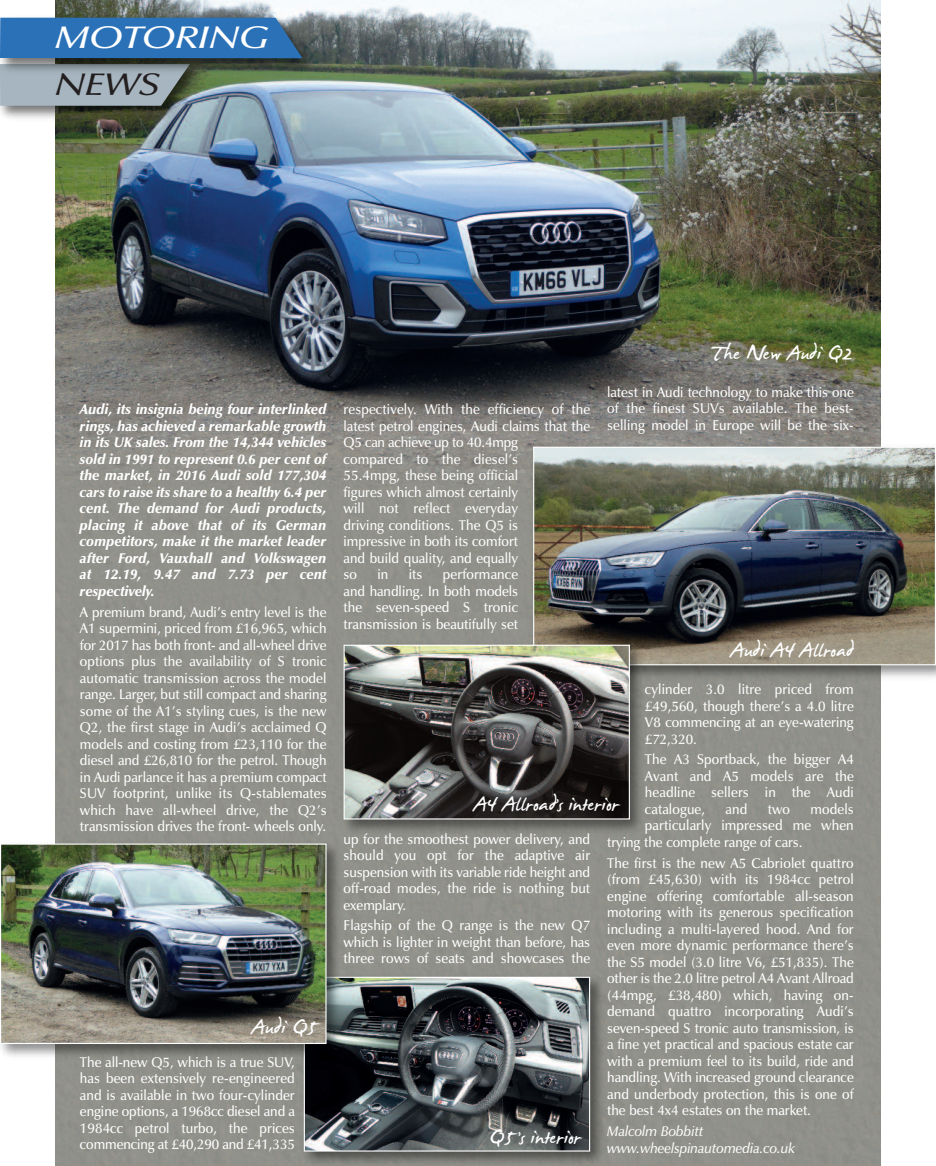
<style>
.page{position:relative;width:936px;height:1166px;background:#fff}
.page>*{position:absolute;margin:0;border:0;box-sizing:border-box;transform-origin:0 0}
.t1{font:33px "James Fajardo";color:#fff}
.t2{font:italic 600 31.5px "Zapf Humanist 601 BT";color:#fff;scale:1.29 1}
.t3{font:italic 600 31.5px "Zapf Humanist 601 BT";color:#231f20;scale:1.29 1}
.t4{font:600 14.25px/16.5px "Zapf Humanist 601 BT";letter-spacing:.01em;color:#fff;text-align:justify;scale:.95 1}
.t5{font:italic 900 14.25px/16.5px "Zapf Humanist 601 BT";letter-spacing:.01em;color:#fff;text-align:justify;scale:.95 1}
.t6{font:italic 600 14.25px/16.5px "Zapf Humanist 601 BT";color:#fff;scale:.95 1}
</style>
<div class="page">
<img style="left:55px;top:0;width:825px;height:1165px">
<img style="left:0;top:78px;width:209px;height:47px">
<svg style="left:0;top:78px;width:190px;height:28px;background:#9ba9b0"></svg>
<img style="left:0;top:12px;width:322px;height:66px">
<div style="left:0;top:18px;width:302px;height:40px;background:#2a71b8"></div>
<img style="left:297px;top:969px;width:312px;height:196px">
<img style="left:306px;top:978px;width:282px;height:171px">
<div style="left:304px;top:976px;width:286px;height:175px;border:1px solid #fff"></div>
<img style="left:0;top:837px;width:345px;height:226px">
<img style="left:2px;top:845px;width:322px;height:196px">
<div style="left:0;top:843px;width:326px;height:200px;border:1px solid #fff"></div>
<img style="left:526px;top:440px;width:409px;height:244px">
<img style="left:535px;top:448px;width:398px;height:215px">
<div style="left:533px;top:446px;width:402px;height:219px;border:1px solid #fff"></div>
<img style="left:337px;top:637px;width:312px;height:201px">
<img style="left:345px;top:646px;width:283px;height:171px">
<div style="left:343px;top:644px;width:287px;height:175px;border:1px solid #fff"></div>
<h2 class="t2" style="left:55px;top:24px;width:167px">MOTORING</h2>
<h2 class="t3" style="left:56px;top:71px;width:82px">NEWS</h2>
<p class="t5" style="left:80px;top:402px;width:261px">Audi, its insignia being four interlinked rings, has achieved a remarkable growth in its UK sales. From the 14,344 vehicles sold in 1991 to represent 0.6 per cent of the market, in 2016 Audi sold 177,304 cars to raise its share to a healthy 6.4 per cent. The demand for Audi products, placing it above that of its German competitors, make it the market leader after Ford, Vauxhall and Volkswagen at 12.19, 9.47 and 7.73 per cent respectively.</p>
<p class="t4" style="left:80px;top:605px;width:261px">A premium brand, Audi’s entry level is the A1 supermini, priced from £16,965, which for 2017 has both front- and all-wheel drive options plus the availability of S tronic automatic transmission across the model range. Larger, but still compact and sharing some of the A1’s styling cues, is the new Q2, the first stage in Audi’s acclaimed Q models and costing from £23,110 for the diesel and £26,810 for the petrol. Though in Audi parlance it has a premium compact SUV footprint, unlike its Q-stablemates which have all-wheel drive, the Q2’s transmission drives the front- wheels only.</p>
<h1 class="t1" style="left:251px;top:1010px;width:68px">Audi Q5</h1>
<p class="t4" style="left:80px;top:1054px;width:228px">The all-new Q5, which is a true SUV, has been extensively re-engineered and is available in two four-cylinder engine options, a 1968cc diesel and a 1984cc petrol turbo, the prices commencing at £40,290 and £41,335</p>
<p class="t4" style="left:343px;top:402px;width:261px;text-align:left">respectively. With the efficiency of the latest petrol engines, Audi claims that the<br>Q5 can achieve up to 40.4mpg<br>compared to the diesel’s<br>55.4mpg, these being official<br>figures which almost certainly<br>will not reflect everyday<br>driving conditions. The Q5 is<br>impressive in both its comfort<br>and build quality, and equally<br>so</p>
<p class="t4" style="left:343px;top:567px;width:185px;text-indent:99px">performance and handling. In both models the seven-speed S tronic transmission is beautifully set</p>
<p class="t4" style="left:377px;top:567px;width:13px">in</p>
<p class="t4" style="left:408px;top:567px;width:16px">its</p>
<h1 class="t1" style="left:711px;top:336px;width:142px">The New Audi Q2</h1>
<p class="t4" style="left:607px;top:385px;width:261px">latest in Audi technology to make this one of the finest SUVs available. The best&shy;selling model in Europe will be the six-</p>
<h1 class="t1" style="left:730px;top:633px;width:125px">Audi A4 Allroad</h1>
<p class="t4" style="left:645px;top:682px;width:221px">cylinder 3.0 litre priced from £49,560, though there’s a 4.0 litre V8 commencing at an eye-watering £72,320.</p>
<p class="t4" style="left:645px;top:752px;width:221px">The A3 Sportback, the bigger A4<br>Avant and A5 models are the headline sellers in the Audi catalogue,</p>
<h1 class="t1" style="left:473px;top:786px;width:147px">A4 Allroad<sup>,</sup>s interior</h1>
<p class="t4" style="left:725px;top:802px;width:24px">and</p>
<p class="t4" style="left:767px;top:802px;width:25px">two</p>
<p class="t4" style="left:810px;top:802px;width:47px">models</p>
<p class="t4" style="left:645px;top:818px;width:221px">particularly impressed me when</p>
<p class="t4" style="left:607px;top:835px;width:207px">trying the complete range of cars.</p>
<p class="t4" style="left:607px;top:855px;width:261px">The first is the new A5 Cabriolet quattro (from £45,630) with its 1984cc petrol engine offering comfortable all-season motoring with its generous specification including a multi-layered hood. And for even more dynamic performance there’s the S5 model (3.0 litre V6, £51,835). The other is the 2.0 litre petrol A4 Avant Allroad (44mpg, £38,480) which, having on&shy;demand quattro incorporating Audi’s seven-speed S tronic auto transmission, is a fine yet practical and spacious estate car with a premium feel to its build, ride and handling. With increased ground clearance and underbody protection, this is one of the best 4x4 estates on the market.</p>
<p class="t6" style="left:607px;top:1124px;width:199px">Malcolm Bobbitt www.wheelspinautomedia.co.uk</p>
<p class="t4" style="left:343px;top:831px;width:261px">up for the smoothest power delivery, and should you opt for the adaptive air suspension with its variable ride height and off-road modes, the ride is nothing but exemplary.</p>
<p class="t4" style="left:343px;top:918px;width:261px">Flagship of the Q range is the new Q7 which is lighter in weight than before, has three rows of seats and showcases the</p>
<h1 class="t1" style="left:489px;top:1119px;width:94px">Q5<sup>,</sup>s interior</h1>
</div>
